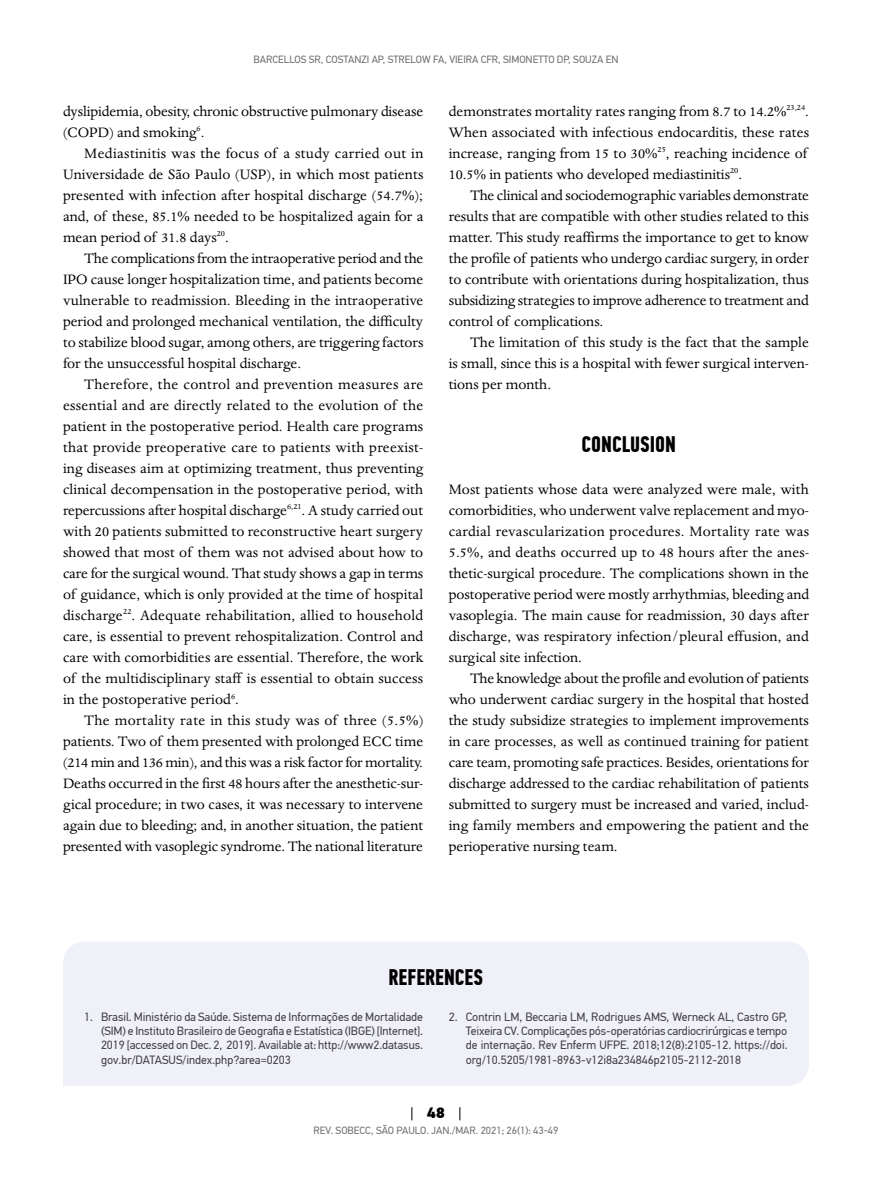
<style>
.page{position:relative;width:893px;height:1191px;background:#fff}
.page>*{position:absolute;margin:0;border:0;box-sizing:border-box;transform-origin:0 0}
.t1{font:700 22.5px "PF Din Text Comp Pro";color:#000}
.t2{font:15.75px/21px "Dante MT Std";color:#000;text-align:justify}
.t3{font:15px "PF Din Text Pro";color:#000}
.t4{font:12px/14.4px "PF Din Text Pro";color:#414042;text-align:justify}
.t5{font:10.5px "PF Din Text Pro";color:#6d6e71}
.s1{font-weight:900}
</style>
<div class="page">
<div style="left:63px;top:942px;width:746px;height:144px;background:#eff0f8"></div>
<p class="t5" style="left:253px;top:53px;width:366px">BARCELLOS SR, COSTANZI AP, STRELOW FA, VIEIRA CFR, SIMONETTO DP, SOUZA EN</p>
<p class="t2" style="left:63px;top:100px;width:362px">dyslipidemia, obesity, chronic obstructive pulmonary disease (COPD) and smoking<sup>6</sup>.</p>
<p class="t2" style="left:63px;top:142px;width:362px;text-indent:21px">Mediastinitis was the focus of a study carried out in Universidade de São Paulo (USP), in which most patients presented with infection after hospital discharge (54.7%); and, of these, 85.1% needed to be hospitalized again for a mean period of 31.8 days<sup>20</sup>.</p>
<p class="t2" style="left:63px;top:247px;width:362px;text-indent:21px">The complications from the intraoperative period and the IPO cause longer hospitalization time, and patients become vulnerable to readmission. Bleeding in the intraoperative period and prolonged mechanical ventilation, the difficulty to stabilize blood sugar, among others, are triggering factors for the unsuccessful hospital discharge.</p>
<p class="t2" style="left:63px;top:373px;width:362px;text-indent:21px">Therefore, the control and prevention measures are essential and are directly related to the evolution of the patient in the postoperative period. Health care programs that provide preoperative care to patients with preexist&shy;ing diseases aim at optimizing treatment, thus preventing clinical decompensation in the postoperative period, with repercussions after hospital discharge<sup>6,21</sup>. A study carried out with 20 patients submitted to reconstructive heart surgery showed that most of them was not advised about how to care for the surgical wound. That study shows a gap in terms of guidance, which is only provided at the time of hospital discharge<sup>22</sup>. Adequate rehabilitation, allied to household care, is essential to prevent rehospitalization. Control and care with comorbidities are essential. Therefore, the work of the multidisciplinary staff is essential to obtain success in the postoperative period<sup>6</sup>.</p>
<p class="t2" style="left:63px;top:709px;width:362px;text-indent:21px">The mortality rate in this study was of three (5.5%) patients. Two of them presented with prolonged ECC time (214 min and 136 min), and this was a risk factor for mortality.<br>Deaths occurred in the first 48 hours after the anesthetic-sur&shy;gical procedure; in two cases, it was necessary to intervene again due to bleeding; and, in another situation, the patient presented with vasoplegic syndrome. The national literature</p>
<p class="t2" style="left:449px;top:100px;width:362px;text-align:left">demonstrates mortality rates ranging from 8.7 to 14.2%<sup>23,24</sup>.<br>When associated with infectious endocarditis, these rates increase, ranging from 15 to 30%<sup>25</sup>, reaching incidence of 10.5% in patients who developed mediastinitis<sup>20</sup>.</p>
<p class="t2" style="left:449px;top:184px;width:362px;text-indent:21px">The clinical and sociodemographic variables demonstrate results that are compatible with other studies related to this matter. This study reaffirms the importance to get to know the profile of patients who undergo cardiac surgery, in order to contribute with orientations during hospitalization, thus subsidizing strategies to improve adherence to treatment and control of complications.</p>
<p class="t2" style="left:449px;top:331px;width:362px;text-indent:21px">The limitation of this study is the fact that the sample is small, since this is a hospital with fewer surgical interven&shy;tions per month.</p>
<h1 class="t1" style="left:582px;top:430px;width:96px">CONCLUSION</h1>
<p class="t2" style="left:449px;top:478px;width:362px">Most patients whose data were analyzed were male, with comorbidities, who underwent valve replacement and myo&shy;cardial revascularization procedures. Mortality rate was 5.5%, and deaths occurred up to 48 hours after the anes&shy;thetic-surgical procedure. The complications shown in the postoperative period were mostly arrhythmias, bleeding and vasoplegia. The main cause for readmission, 30 days after discharge, was respiratory infection/pleural effusion, and surgical site infection.</p>
<p class="t2" style="left:449px;top:667px;width:362px;text-indent:21px">The knowledge about the profile and evolution of patients who underwent cardiac surgery in the hospital that hosted the study subsidize strategies to implement improvements in care processes, as well as continued training for patient care team, promoting safe practices. Besides, orientations for discharge addressed to the cardiac rehabilitation of patients submitted to surgery must be increased and varied, includ&shy;ing family members and empowering the patient and the perioperative nursing team.</p>
<h1 class="t1" style="left:389px;top:963px;width:96px">REFERENCES</h1>
<p class="t4" style="left:101px;top:1009px;width:324px;text-indent:-17px">1. Brasil. Ministério da Saúde. Sistema de Informações de Mortalidade (SIM) e Instituto Brasileiro de Geografia e Estatística (IBGE) [Internet].<br>2019 [accessed on Dec. 2, 2019]. Available at: http://www2.datasus. gov.br/DATASUS/index.php?area=0203</p>
<p class="t4" style="left:466px;top:1009px;width:323px;text-indent:-17px">2. Contrin LM, Beccaria LM, Rodrigues AMS, Werneck AL, Castro GP, Teixeira CV. Complicações pós-operatórias cardiocrirúrgicas e tempo de internação. Rev Enferm UFPE. 2018;12(8):2105-12. https://doi. org/10.5205/1981-8963-v12i8a234846p2105-2112-2018</p>
<p class="t3" style="left:410px;top:1103px;width:53px">| <span class="s1">48</span> |</p>
<p class="t5" style="left:314px;top:1124px;width:246px">REV. SOBECC, SÃO PAULO. JAN./MAR. 2021; 26(1): 43-49</p>
</div>
